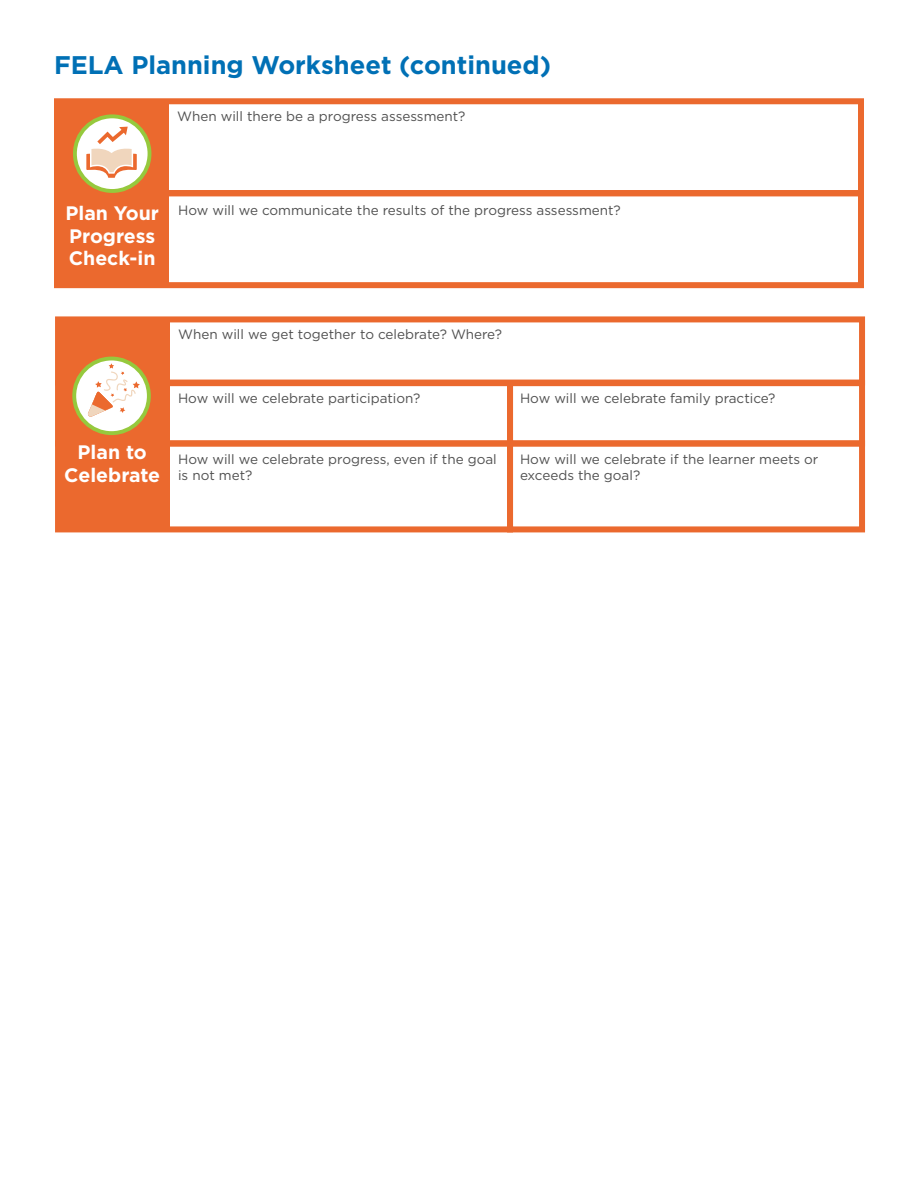
<style>
.page{position:relative;width:918px;height:1188px;background:#fff}
.page>*{position:absolute;margin:0;border:0;box-sizing:border-box;transform-origin:0 0}
.Headline{font:700 25.5px "Gotham";color:#0070b5}
.Subheadline_White_Ch{font:700 19.5px/22.5px "Gotham";color:#fff}
.t1{font:13.5px/16.5px "Gotham";color:#505050}
</style>
<div class="page">
<div style="left:54px;top:98px;width:810px;height:98px;border:6px solid #eb692e"></div>
<div style="left:54px;top:190px;width:810px;height:98px;border:6px solid #eb692e"></div>
<div style="left:56px;top:100px;width:113px;height:188px;background:#eb692e"></div>
<svg style="left:75px;top:116px;width:75px;height:75px;background:#ecf5dc"></svg>
<div style="left:73px;top:114px;width:78px;height:79px;border:4px solid #96c93d;border-radius:50%"></div>
<svg style="left:86px;top:127px;width:51px;height:51px;background:#f7dac9"></svg>
<div style="left:55px;top:316px;width:810px;height:70px;border:6px solid #eb692e"></div>
<div style="left:55px;top:380px;width:458px;height:67px;border:6px solid #eb692e"></div>
<div style="left:55px;top:440px;width:458px;height:92px;border:6px solid #eb692e"></div>
<div style="left:507px;top:380px;width:358px;height:67px;border:6px solid #eb692e"></div>
<div style="left:507px;top:440px;width:358px;height:92px;border:6px solid #eb692e"></div>
<div style="left:57px;top:318px;width:113px;height:211px;background:#eb692e"></div>
<svg style="left:74px;top:359px;width:75px;height:74px"></svg>
<div style="left:72px;top:357px;width:79px;height:78px;border:4px solid #96c93d;border-radius:50%"></div>
<svg style="left:87px;top:363px;width:53px;height:55px;background:#f8e9dc"></svg>
<p class="Headline" style="left:54px;top:48px;width:499px">FELA Planning Worksheet (continued)</p>
<p class="t1" style="left:177px;top:107px;width:290px">When will there be a progress assessment?</p>
<p class="Subheadline_White_Ch" style="left:65px;top:202px;width:95px">Plan Your</p>
<p class="t1" style="left:178px;top:202px;width:444px">How will we communicate the results of the progress assessment?</p>
<p class="Subheadline_White_Ch" style="left:69px;top:224px;width:88px">Progress<br>Check-in</p>
<p class="t1" style="left:178px;top:326px;width:325px">When will we get together to celebrate? Where?</p>
<p class="Subheadline_White_Ch" style="left:64px;top:441px;width:98px;text-align:center">Plan to<br>Celebrate</p>
<p class="t1" style="left:178px;top:390px;width:244px">How will we celebrate participation?</p>
<p class="t1" style="left:520px;top:390px;width:257px">How will we celebrate family practice?</p>
<p class="t1" style="left:178px;top:450px;width:320px">How will we celebrate progress, even if the goal is not met?</p>
<p class="t1" style="left:520px;top:450px;width:300px">How will we celebrate if the learner meets or exceeds the goal?</p>
</div>
